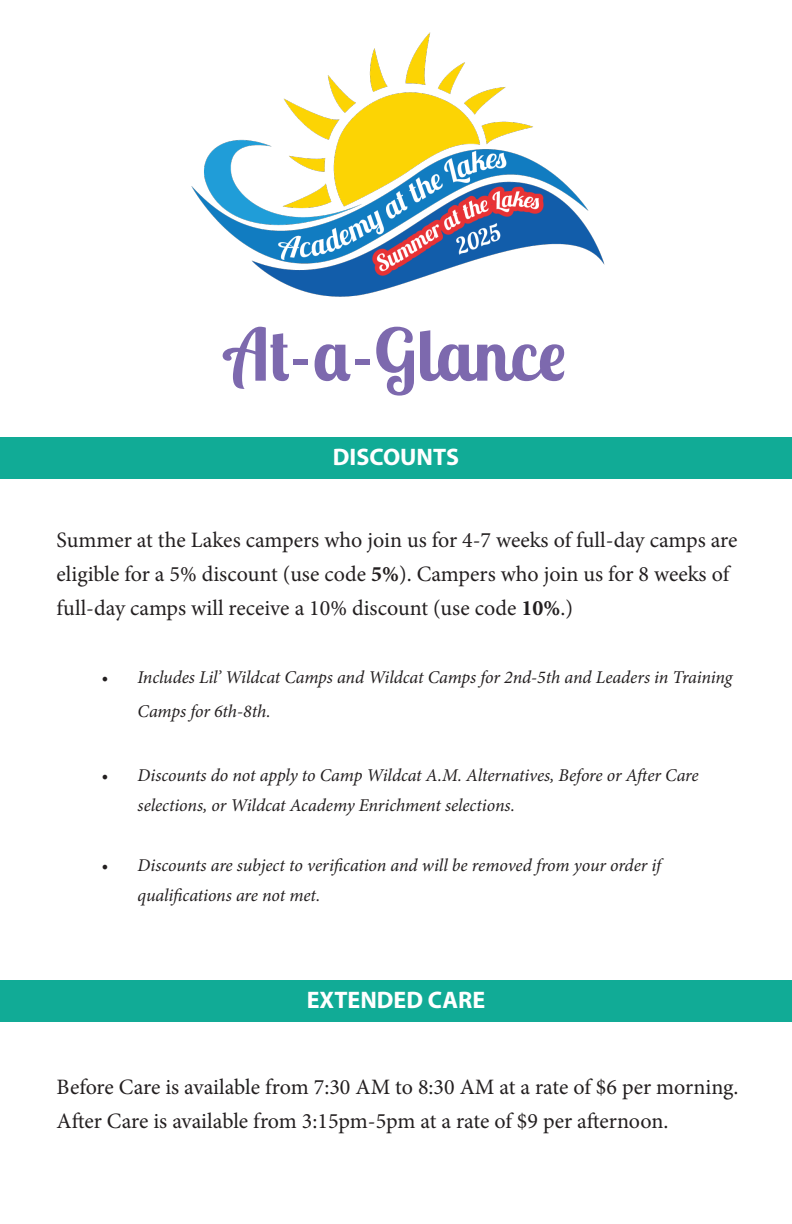
<style>
.page{position:relative;width:792px;height:1224px;background:#fff}
.page>*{position:absolute;margin:0;border:0;box-sizing:border-box;transform-origin:0 0}
.t1{font:700 72px "Lobster Two";color:#7d69ae}
.t2{font:700 24px "Myriad Pro";color:#fff}
.t3{font:22px/34px "Minion Pro";color:#231f20}
.t4{font:italic 18px/30px "Minion Pro";letter-spacing:-.005em;color:#231f20}
.s1{font-weight:700}
</style>
<div class="page">
<img style="left:191px;top:32px;width:414px;height:265px">
<div style="left:0;top:437px;width:792px;height:42px;background:#11ab96"></div>
<div style="left:0;top:980px;width:792px;height:42px;background:#11ab96"></div>
<p class="t1" style="left:226px;top:309px;width:342px">At-a-Glance</p>
<p class="t2" style="left:333px;top:441px;width:128px">DISCOUNTS</p>
<p class="t3" style="left:57px;top:523px;width:682px">Summer at the Lakes campers who join us for 4-7 weeks of full-day camps are eligible for a 5% discount (use code <span class="s1">5%</span>). Campers who join us for 8 weeks of full-day camps will receive a 10% discount (use code <span class="s1">10%</span>.)</p>
<p class="t4" style="left:138px;top:660px;width:596px;line-height:34px;text-indent:-36px">• Includes Lil’ Wildcat Camps and Wildcat Camps for 2nd-5th and Leaders in Training<br>Camps for 6th-8th.</p>
<p class="t4" style="left:138px;top:760px;width:563px;text-indent:-36px">• Discounts do not apply to Camp Wildcat A.M. Alternatives, Before or After Care selections, or Wildcat Academy Enrichment selections.</p>
<p class="t4" style="left:138px;top:850px;width:525px;text-indent:-36px">• Discounts are subject to verification and will be removed from your order if qualifications are not met.</p>
<p class="t2" style="left:307px;top:984px;width:180px">EXTENDED CARE</p>
<p class="t3" style="left:57px;top:1070px;width:683px">Before Care is available from 7:30 AM to 8:30 AM at a rate of $6 per morning.</p>
<p class="t3" style="left:57px;top:1104px;width:613px">After Care is available from 3:15pm-5pm at a rate of $9 per afternoon.</p>
</div>
